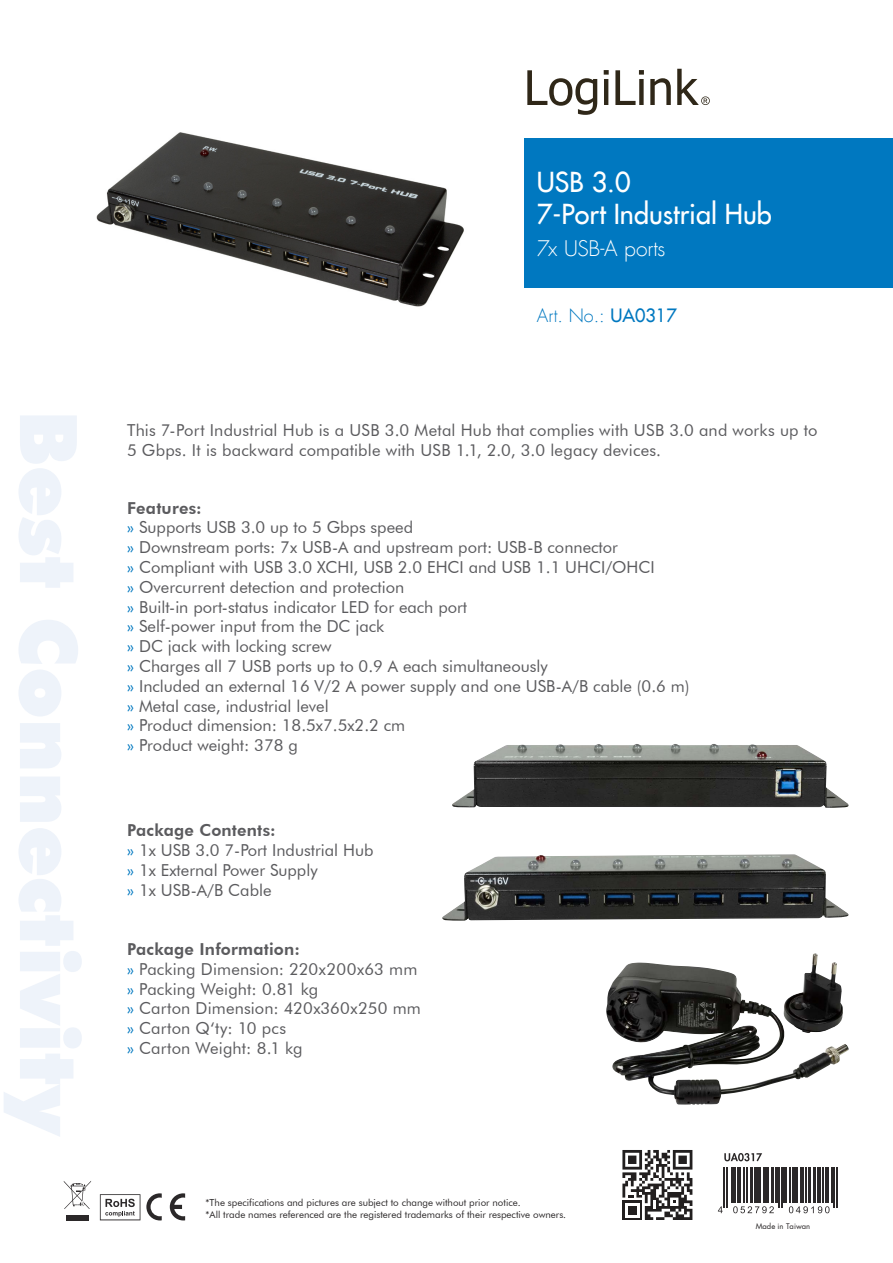
<style>
.page{position:relative;width:893px;height:1263px;background:#fff}
.page>*{position:absolute;margin:0;border:0;box-sizing:border-box;transform-origin:0 0}
.t1{font:27px/32.4px "Futura LT";color:#fff}
.t2{font:300 21px "Futura LT";letter-spacing:-.01em;color:#fff}
.t3{font:300 18px "Futura LT";color:#0078c0}
.t4{font:16.5px/19.8px "Futura BT";color:#5b5b5e}
.t5{font:9.75px/11.7px "Futura BT";color:#2b2829}
.t6{font:7.65px "Futura";color:#2b2829}
.s1{font-weight:400}
.s2{font-weight:800}
.s3{color:#0078c0}
</style>
<div class="page">
<svg style="left:100px;top:1194px;width:40px;height:26px"></svg>
<svg style="left:64px;top:1181px;width:27px;height:28px"></svg>
<div style="left:66px;top:1215px;width:23px;height:5px;background:#2b2829"></div>
<svg style="left:146px;top:1193px;width:16px;height:27px"></svg>
<svg style="left:170px;top:1193px;width:15px;height:27px"></svg>
<svg style="left:527px;top:69px;width:183px;height:46px"></svg>
<svg style="left:622px;top:1150px;width:70px;height:70px"></svg>
<div style="left:524px;top:138px;width:369px;height:150px;background:#0078c0"></div>
<img style="left:96px;top:132px;width:368px;height:175px">
<img style="left:452px;top:744px;width:396px;height:64px">
<img style="left:442px;top:854px;width:406px;height:67px">
<img style="left:606px;top:953px;width:237px;height:152px">
<svg style="left:724px;top:1153px;width:38px;height:8px"></svg>
<svg style="left:718px;top:1206px;width:5px;height:7px"></svg>
<svg style="left:733px;top:1206px;width:41px;height:7px"></svg>
<svg style="left:789px;top:1206px;width:40px;height:7px"></svg>
<hr style="left:724px;top:1166px;width:1px;height:41px;background:#2b2829">
<hr style="left:726px;top:1166px;width:1px;height:41px;background:#2b2829">
<hr style="left:731px;top:1166px;width:2px;height:36px;background:#2b2829">
<hr style="left:735px;top:1166px;width:1px;height:36px;background:#2b2829">
<hr style="left:737px;top:1166px;width:3px;height:36px;background:#2b2829">
<hr style="left:743px;top:1166px;width:1px;height:36px;background:#2b2829">
<hr style="left:747px;top:1166px;width:1px;height:36px;background:#2b2829">
<hr style="left:750px;top:1166px;width:2px;height:36px;background:#2b2829">
<hr style="left:754px;top:1166px;width:3px;height:36px;background:#2b2829">
<hr style="left:759px;top:1166px;width:2px;height:36px;background:#2b2829">
<hr style="left:763px;top:1166px;width:1px;height:36px;background:#2b2829">
<hr style="left:766px;top:1166px;width:3px;height:36px;background:#2b2829">
<hr style="left:772px;top:1166px;width:2px;height:36px;background:#2b2829">
<hr style="left:775px;top:1166px;width:3px;height:36px;background:#2b2829">
<hr style="left:779px;top:1166px;width:1px;height:41px;background:#2b2829">
<hr style="left:781px;top:1166px;width:1px;height:41px;background:#2b2829">
<hr style="left:784px;top:1166px;width:3px;height:36px;background:#2b2829">
<hr style="left:790px;top:1166px;width:1px;height:36px;background:#2b2829">
<hr style="left:792px;top:1166px;width:1px;height:36px;background:#2b2829">
<hr style="left:794px;top:1166px;width:4px;height:36px;background:#2b2829">
<hr style="left:800px;top:1166px;width:4px;height:36px;background:#2b2829">
<hr style="left:805px;top:1166px;width:1px;height:36px;background:#2b2829">
<hr style="left:809px;top:1166px;width:2px;height:36px;background:#2b2829">
<hr style="left:814px;top:1166px;width:2px;height:36px;background:#2b2829">
<hr style="left:817px;top:1166px;width:4px;height:36px;background:#2b2829">
<hr style="left:822px;top:1166px;width:1px;height:36px;background:#2b2829">
<hr style="left:826px;top:1166px;width:3px;height:36px;background:#2b2829">
<hr style="left:831px;top:1166px;width:2px;height:36px;background:#2b2829">
<hr style="left:834px;top:1166px;width:1px;height:41px;background:#2b2829">
<hr style="left:836px;top:1166px;width:1px;height:41px;background:#2b2829">
<h1 class="t1" style="left:537px;top:166px;width:237px">USB 3.0<br>7-Port Industrial Hub</h1>
<p class="t2" style="left:537px;top:240px;width:130px">7x USB-A ports</p>
<p class="t3" style="left:537px;top:308px;width:141px">Art. No.: <span class="s1">UA0317</span></p>
<p class="t4" style="left:127px;top:422px;width:692px">This 7-Port Industrial Hub is a USB 3.0 Metal Hub that complies with USB 3.0 and works up to<br>5 Gbps. It is backward compatible with USB 1.1, 2.0, 3.0 legacy devices.</p>
<p class="t4" style="left:127px;top:499px;width:564px"><span class="s2">Features:<br></span><span class="s3">»</span> Supports USB 3.0 up to 5 Gbps speed<br><span class="s3">»</span> Downstream ports: 7x USB-A and upstream port: USB-B connector<br><span class="s3">»</span> Compliant with USB 3.0 XCHI, USB 2.0 EHCI and USB 1.1 UHCI/OHCI<br><span class="s3">»</span> Overcurrent detection and protection<br><span class="s3">»</span> Built-in port-status indicator LED for each port<br><span class="s3">»</span> Self-power input from the DC jack<br><span class="s3">»</span> DC jack with locking screw<br><span class="s3">»</span> Charges all 7 USB ports up to 0.9 A each simultaneously<br><span class="s3">»</span> Included an external 16 V/2 A power supply and one USB-A/B cable (0.6 m) <span class="s3">»</span> Metal case, industrial level<br><span class="s3">»</span> Product dimension: 18.5x7.5x2.2 cm<br><span class="s3">»</span> Product weight: 378 g</p>
<p class="t4" style="left:127px;top:822px;width:248px"><span class="s2">Package Contents:<br></span><span class="s3">»</span> 1x USB 3.0 7-Port Industrial Hub <span class="s3">»</span> 1x External Power Supply<br><span class="s3">»</span> 1x USB-A/B Cable</p>
<p class="t4" style="left:127px;top:940px;width:295px"><span class="s2">Package Information:<br></span><span class="s3">»</span> Packing Dimension: 220x200x63 mm <span class="s3">»</span> Packing Weight: 0.81 kg<br><span class="s3">»</span> Carton Dimension: 420x360x250 mm <span class="s3">»</span> Carton Q‘ty: 10 pcs<br><span class="s3">»</span> Carton Weight: 8.1 kg</p>
<p class="t5" style="left:206px;top:1197px;width:362px">*The specifications and pictures are subject to change without prior notice.<br>*All trade names referenced are the registered trademarks of their respective owners.</p>
<p class="t6" style="left:756px;top:1222px;width:56px">Made in Taiwan</p>
</div>
